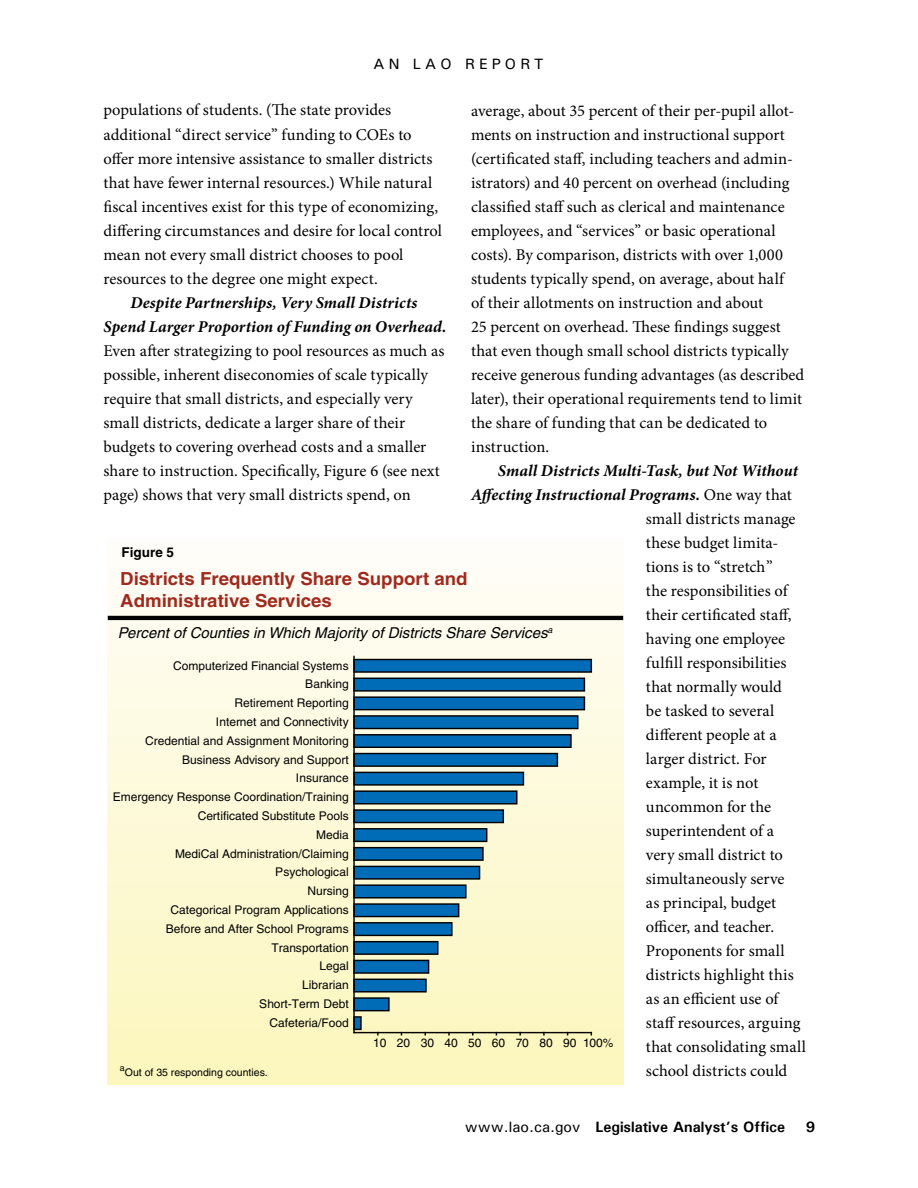
<style>
.page{position:relative;width:918px;height:1188px;background:#fff}
.page>*{position:absolute;margin:0;border:0;box-sizing:border-box;transform-origin:0 0}
.t1{font:700 18px/21.6px "Helvetica";color:#a02a1d;scale:1.04 1}
.t2{font:16.5px/24px "Minion Pro";color:#000}
.t3{font:italic 700 16.5px/24px "Minion Pro";letter-spacing:.005em;color:#000;text-align:center}
.t4{font:italic 15px "Helvetica";color:#000}
.t5{font:700 15px "Univers";color:#000}
.t6{font:500 15px "Univers";letter-spacing:.28em;color:#000}
.t7{font:700 13.5px "Helvetica";color:#000}
.t8{font:12px/18.8px "Helvetica";letter-spacing:-.005em;color:#010101;text-align:right}
.t9{font:10.5px "Helvetica";color:#000}
.s1{font-weight:400;font-style:normal}
.s2{font-weight:500}
</style>
<div class="page">
<div style="left:107px;top:538px;width:516px;height:546px;background:linear-gradient(to bottom,#fefcf8,#fbf6bc)"></div>
<hr style="left:108px;top:616px;width:515px;height:4px;background:#000">
<div style="left:354px;top:660px;width:237px;height:12px;background:#006cb7"></div>
<div style="left:353px;top:659px;width:239px;height:14px;border:1px solid #010101"></div>
<div style="left:354px;top:678px;width:230px;height:13px;background:#006cb7"></div>
<div style="left:353px;top:678px;width:232px;height:14px;border:1px solid #010101"></div>
<div style="left:354px;top:697px;width:230px;height:13px;background:#006cb7"></div>
<div style="left:353px;top:696px;width:232px;height:14px;border:1px solid #010101"></div>
<div style="left:354px;top:716px;width:224px;height:13px;background:#006cb7"></div>
<div style="left:353px;top:715px;width:226px;height:14px;border:1px solid #010101"></div>
<div style="left:354px;top:735px;width:217px;height:12px;background:#006cb7"></div>
<div style="left:353px;top:734px;width:219px;height:14px;border:1px solid #010101"></div>
<div style="left:354px;top:754px;width:203px;height:12px;background:#006cb7"></div>
<div style="left:353px;top:753px;width:205px;height:14px;border:1px solid #010101"></div>
<div style="left:354px;top:772px;width:169px;height:13px;background:#006cb7"></div>
<div style="left:353px;top:772px;width:171px;height:14px;border:1px solid #010101"></div>
<div style="left:354px;top:791px;width:163px;height:13px;background:#006cb7"></div>
<div style="left:353px;top:790px;width:165px;height:14px;border:1px solid #010101"></div>
<div style="left:354px;top:810px;width:149px;height:13px;background:#006cb7"></div>
<div style="left:353px;top:809px;width:151px;height:14px;border:1px solid #010101"></div>
<div style="left:354px;top:829px;width:133px;height:12px;background:#006cb7"></div>
<div style="left:353px;top:828px;width:134px;height:14px;border:1px solid #010101"></div>
<div style="left:354px;top:848px;width:129px;height:12px;background:#006cb7"></div>
<div style="left:353px;top:847px;width:131px;height:14px;border:1px solid #010101"></div>
<div style="left:354px;top:866px;width:126px;height:13px;background:#006cb7"></div>
<div style="left:353px;top:866px;width:127px;height:14px;border:1px solid #010101"></div>
<div style="left:354px;top:885px;width:112px;height:13px;background:#006cb7"></div>
<div style="left:353px;top:884px;width:114px;height:15px;border:1px solid #010101"></div>
<div style="left:354px;top:904px;width:105px;height:13px;background:#006cb7"></div>
<div style="left:353px;top:903px;width:106px;height:14px;border:1px solid #010101"></div>
<div style="left:354px;top:923px;width:98px;height:12px;background:#006cb7"></div>
<div style="left:353px;top:922px;width:100px;height:14px;border:1px solid #010101"></div>
<div style="left:354px;top:942px;width:84px;height:12px;background:#006cb7"></div>
<div style="left:353px;top:941px;width:86px;height:14px;border:1px solid #010101"></div>
<div style="left:354px;top:960px;width:75px;height:13px;background:#006cb7"></div>
<div style="left:353px;top:960px;width:76px;height:14px;border:1px solid #010101"></div>
<div style="left:354px;top:979px;width:72px;height:13px;background:#006cb7"></div>
<div style="left:353px;top:979px;width:74px;height:14px;border:1px solid #010101"></div>
<div style="left:354px;top:998px;width:35px;height:13px;background:#006cb7"></div>
<div style="left:353px;top:997px;width:37px;height:14px;border:1px solid #010101"></div>
<div style="left:354px;top:1017px;width:7px;height:12px;background:#006cb7"></div>
<div style="left:353px;top:1016px;width:9px;height:14px;border:1px solid #010101"></div>
<hr style="left:354px;top:1032px;width:237px;height:1px;background:#010101">
<hr style="left:353px;top:656px;width:2px;height:377px;background:#010101">
<p class="t6" style="left:373px;top:55px;width:172px">An LAO Repor t</p>
<p class="t2" style="left:104px;top:98px;width:340px">populations of students. (The state provides additional “direct service” funding to COEs to offer more intensive assistance to smaller districts that have fewer internal resources.) While natural fiscal incentives exist for this type of economizing, differing circumstances and desire for local control mean not every small district chooses to pool resources to the degree one might expect.</p>
<p class="t3" style="left:104px;top:290px;width:345px">Despite Partnerships, Very Small Districts<br>Spend Larger Proportion of Funding on Overhead.</p>
<p class="t2" style="left:104px;top:338px;width:343px">Even after strategizing to pool resources as much as possible, inherent diseconomies of scale typically require that small districts, and especially very small districts, dedicate a larger share of their budgets to covering overhead costs and a smaller share to instruction. Specifically, Figure 6 (see next page) shows that very small districts spend, on</p>
<p class="t2" style="left:471px;top:98px;width:335px">average, about 35 percent of their per-pupil allot&shy;ments on instruction and instructional support (certificated staff, including teachers and admin&shy;istrators) and 40 percent on overhead (including classified staff such as clerical and maintenance employees, and “services” or basic operational costs). By comparison, districts with over 1,000 students typically spend, on average, about half<br>of their allotments on instruction and about<br>25 percent on overhead. These findings suggest that even though small school districts typically receive generous funding advantages (as described later), their operational requirements tend to limit the share of funding that can be dedicated to instruction.</p>
<p class="t3" style="left:498px;top:458px;width:301px">Small Districts Multi-Task, but Not Without</p>
<p class="t3" style="left:471px;top:482px;width:322px">Affecting Instructional Programs. <span class="s1">One way that</span></p>
<p class="t2" style="left:646px;top:507px;width:151px">small districts manage</p>
<p class="t2" style="left:646px;top:531px;width:134px">these budget limita-</p>
<p class="t2" style="left:646px;top:555px;width:128px">tions is to “stretch”</p>
<p class="t2" style="left:646px;top:579px;width:143px">the responsibilities of</p>
<p class="t2" style="left:646px;top:603px;width:147px">their certificated staff,</p>
<p class="t2" style="left:646px;top:627px;width:141px">having one employee</p>
<p class="t2" style="left:646px;top:651px;width:142px">fulfill responsibilities</p>
<p class="t2" style="left:646px;top:675px;width:138px">that normally would</p>
<p class="t2" style="left:646px;top:699px;width:130px">be tasked to several</p>
<p class="t2" style="left:646px;top:723px;width:132px">different people at a</p>
<p class="t2" style="left:646px;top:747px;width:122px">larger district. For</p>
<p class="t2" style="left:646px;top:771px;width:114px">example, it is not</p>
<p class="t2" style="left:646px;top:795px;width:127px">uncommon for the</p>
<p class="t2" style="left:646px;top:819px;width:130px">superintendent of a</p>
<p class="t2" style="left:646px;top:843px;width:139px">very small district to</p>
<p class="t2" style="left:646px;top:867px;width:140px">simultaneously serve</p>
<p class="t2" style="left:646px;top:891px;width:132px">as principal, budget</p>
<p class="t2" style="left:646px;top:915px;width:130px">officer, and teacher.</p>
<p class="t2" style="left:646px;top:939px;width:140px">Proponents for small</p>
<p class="t2" style="left:646px;top:963px;width:149px">districts highlight this</p>
<p class="t2" style="left:646px;top:987px;width:134px">as an efficient use of</p>
<p class="t2" style="left:646px;top:1011px;width:156px">staff resources, arguing</p>
<p class="t2" style="left:646px;top:1035px;width:161px">that consolidating small</p>
<p class="t2" style="left:646px;top:1059px;width:143px">school districts could</p>
<p class="t7" style="left:122px;top:544px;width:54px">Figure 5</p>
<p class="t1" style="left:120px;top:568px;width:336px">Districts Frequently Share Support and<br>Administrative Services</p>
<p class="t4" style="left:118px;top:624px;width:436px">Percent of Counties in Which Majority of Districts Share Services<sup>a</sup></p>
<p class="t8" style="left:113px;top:656px;width:238px">Computerized Financial Systems<br>Banking<br>Retirement Reporting<br>Internet and Connectivity<br>Credential and Assignment Monitoring<br>Business Advisory and Support<br>Insurance<br>Emergency Response Coordination/Training<br>Certificated Substitute Pools<br>Media<br>MediCal Administration/Claiming<br>Psychological<br>Nursing<br>Categorical Program Applications<br>Before and After School Programs<br>Transportation<br>Legal<br>Librarian<br>Short-Term Debt<br>Cafeteria/Food</p>
<p class="t8" style="left:373px;top:1033px;width:242px">10 20 30 40 50 60 70 80 90 100%</p>
<p class="t9" style="left:120px;top:1066px;width:149px"><sup>a</sup>Out of 35 responding counties.</p>
<p class="t5" style="left:465px;top:1118px;width:322px"><span class="s2">www.lao.ca.gov</span> Legislative Analyst’s Office</p>
<p class="t5" style="left:806px;top:1118px;width:11px">9</p>
</div>
